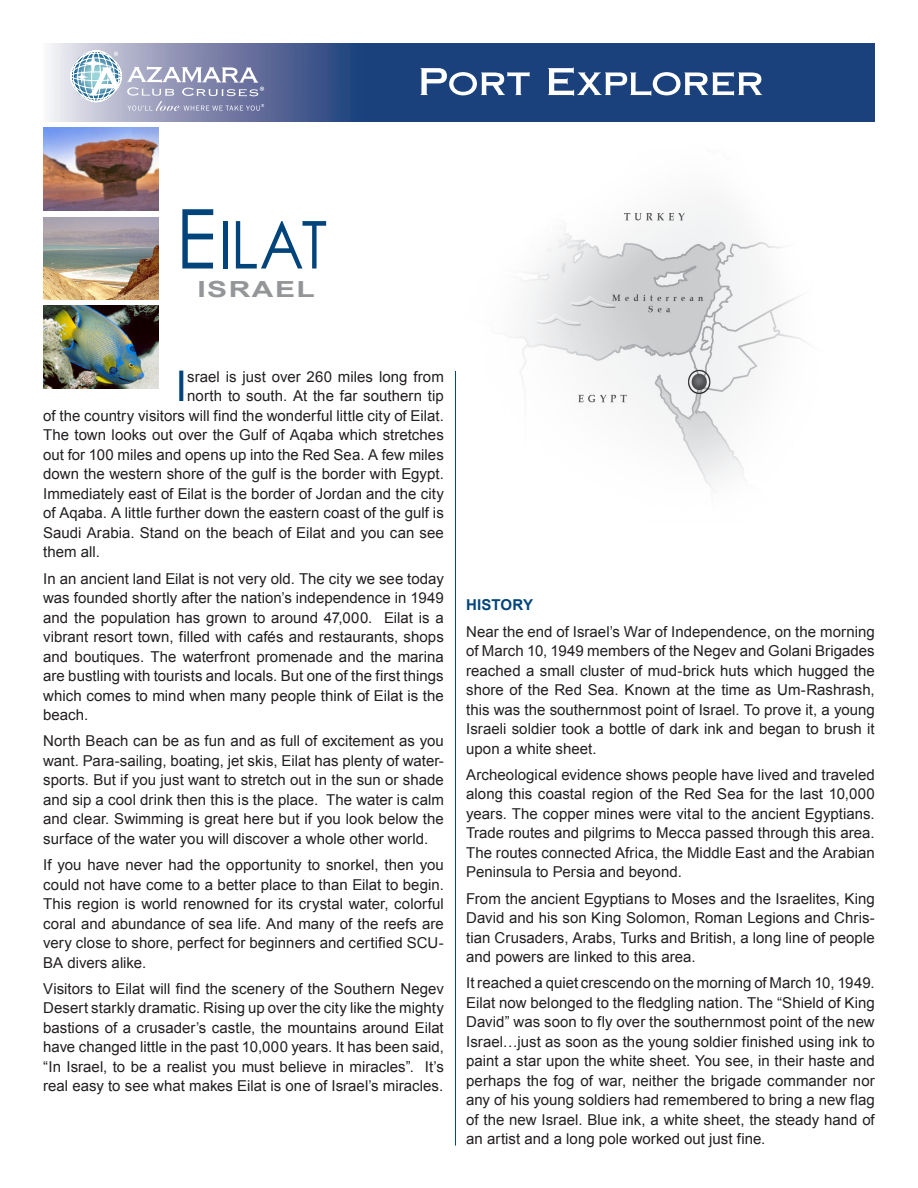
<style>
.page{position:relative;width:918px;height:1188px;background:#fff}
.page>*{position:absolute;margin:0;border:0;box-sizing:border-box;transform-origin:0 0}
.t1{font:66px "Century Gothic";color:#00447b;scale:.91 1}
.Body{font:42.3px "Arial";color:#00447b}
.t2{font:700 22.2px "Arial";letter-spacing:.05em;color:#939598;scale:1.35 1}
.Body-2{font:15px/19.5px "Arial";letter-spacing:.005em;color:#231f20;text-align:justify}
.Body-3{font:700 15px "Arial";letter-spacing:.005em;color:#00447b}
.s1{font-size:82.5px}
</style>
<div class="page">
<img style="left:455px;top:204px;width:352px;height:286px">
<hr style="left:455px;top:371px;width:1px;height:775px;background:#00447b">
<img style="left:43px;top:306px;width:116px;height:82px">
<img style="left:43px;top:217px;width:116px;height:82px">
<img style="left:43px;top:128px;width:116px;height:83px">
<img style="left:49px;top:43px;width:826px;height:79px">
<svg style="left:70px;top:51px;width:194px;height:60px;background:#a4abc5"></svg>
<svg style="left:420px;top:68px;width:110px;height:27px"></svg>
<svg style="left:548px;top:67px;width:214px;height:29px"></svg>
<p class="t1" style="left:176px;top:199px;width:168px"><span class="s1">E</span>ILAT</p>
<p class="t2" style="left:197px;top:274px;width:89px">ISRAEL</p>
<p class="Body" style="left:176px;top:359px;width:13px">I</p>
<p class="Body-2" style="left:187px;top:367px;width:258px">srael is just over 260 miles long from</p>
<p class="Body-2" style="left:187px;top:387px;width:258px">north to south. At the far southern tip</p>
<p class="Body-2" style="left:43px;top:406px;width:402px">of the country visitors will find the wonderful little city of Eilat.</p>
<p class="Body-2" style="left:43px;top:426px;width:402px">The town looks out over the Gulf of Aqaba which stretches</p>
<p class="Body-2" style="left:43px;top:445px;width:402px">out for 100 miles and opens up into the Red Sea. A few miles</p>
<p class="Body-2" style="left:43px;top:465px;width:402px">down the western shore of the gulf is the border with Egypt.</p>
<p class="Body-2" style="left:43px;top:484px;width:402px">Immediately east of Eilat is the border of Jordan and the city</p>
<p class="Body-2" style="left:43px;top:504px;width:402px">of Aqaba. A little further down the eastern coast of the gulf is</p>
<p class="Body-2" style="left:43px;top:523px;width:402px">Saudi Arabia. Stand on the beach of Eilat and you can see</p>
<p class="Body-2" style="left:43px;top:543px;width:58px">them all.</p>
<p class="Body-2" style="left:43px;top:569px;width:402px">In an ancient land Eilat is not very old. The city we see today was founded shortly after the nation’s independence in 1949 and the population has grown to around 47,000. Eilat is a vibrant resort town, filled with cafés and restaurants, shops and boutiques. The waterfront promenade and the marina are bustling with tourists and locals. But one of the first things which comes to mind when many people think of Eilat is the beach.</p>
<p class="Body-2" style="left:43px;top:732px;width:402px">North Beach can be as fun and as full of excitement as you want. Para-sailing, boating, jet skis, Eilat has plenty of water&shy;sports. But if you just want to stretch out in the sun or shade and sip a cool drink then this is the place. The water is calm and clear. Swimming is great here but if you look below the surface of the water you will discover a whole other world.</p>
<p class="Body-2" style="left:43px;top:855px;width:402px">If you have never had the opportunity to snorkel, then you could not have come to a better place to than Eilat to begin.<br>This region is world renowned for its crystal water, colorful coral and abundance of sea life. And many of the reefs are very close to shore, perfect for beginners and certified SCU-BA divers alike.</p>
<p class="Body-2" style="left:43px;top:979px;width:402px">Visitors to Eilat will find the scenery of the Southern Negev Desert starkly dramatic. Rising up over the city like the mighty bastions of a crusader’s castle, the mountains around Eilat have changed little in the past 10,000 years. It has been said, “In Israel, to be a realist you must believe in miracles”. It’s real easy to see what makes Eilat is one of Israel’s miracles.</p>
<p class="Body-3" style="left:466px;top:595px;width:68px">HISTORY</p>
<p class="Body-2" style="left:466px;top:622px;width:410px">Near the end of Israel’s War of Independence, on the morning of March 10, 1949 members of the Negev and Golani Brigades reached a small cluster of mud-brick huts which hugged the shore of the Red Sea. Known at the time as Um-Rashrash, this was the southernmost point of Israel. To prove it, a young Israeli soldier took a bottle of dark ink and began to brush it upon a white sheet.</p>
<p class="Body-2" style="left:466px;top:765px;width:410px">Archeological evidence shows people have lived and traveled along this coastal region of the Red Sea for the last 10,000 years. The copper mines were vital to the ancient Egyptians.<br>Trade routes and pilgrims to Mecca passed through this area.<br>The routes connected Africa, the Middle East and the Arabian Peninsula to Persia and beyond.</p>
<p class="Body-2" style="left:466px;top:889px;width:410px">From the ancient Egyptians to Moses and the Israelites, King David and his son King Solomon, Roman Legions and Chris&shy;tian Crusaders, Arabs, Turks and British, a long line of people and powers are linked to this area.</p>
<p class="Body-2" style="left:466px;top:973px;width:410px">It reached a quiet crescendo on the morning of March 10, 1949.<br>Eilat now belonged to the fledgling nation. The “Shield of King David” was soon to fly over the southernmost point of the new Israel…just as soon as the young soldier finished using ink to paint a star upon the white sheet. You see, in their haste and perhaps the fog of war, neither the brigade commander nor any of his young soldiers had remembered to bring a new flag of the new Israel. Blue ink, a white sheet, the steady hand of an artist and a long pole worked out just fine.</p>
</div>
